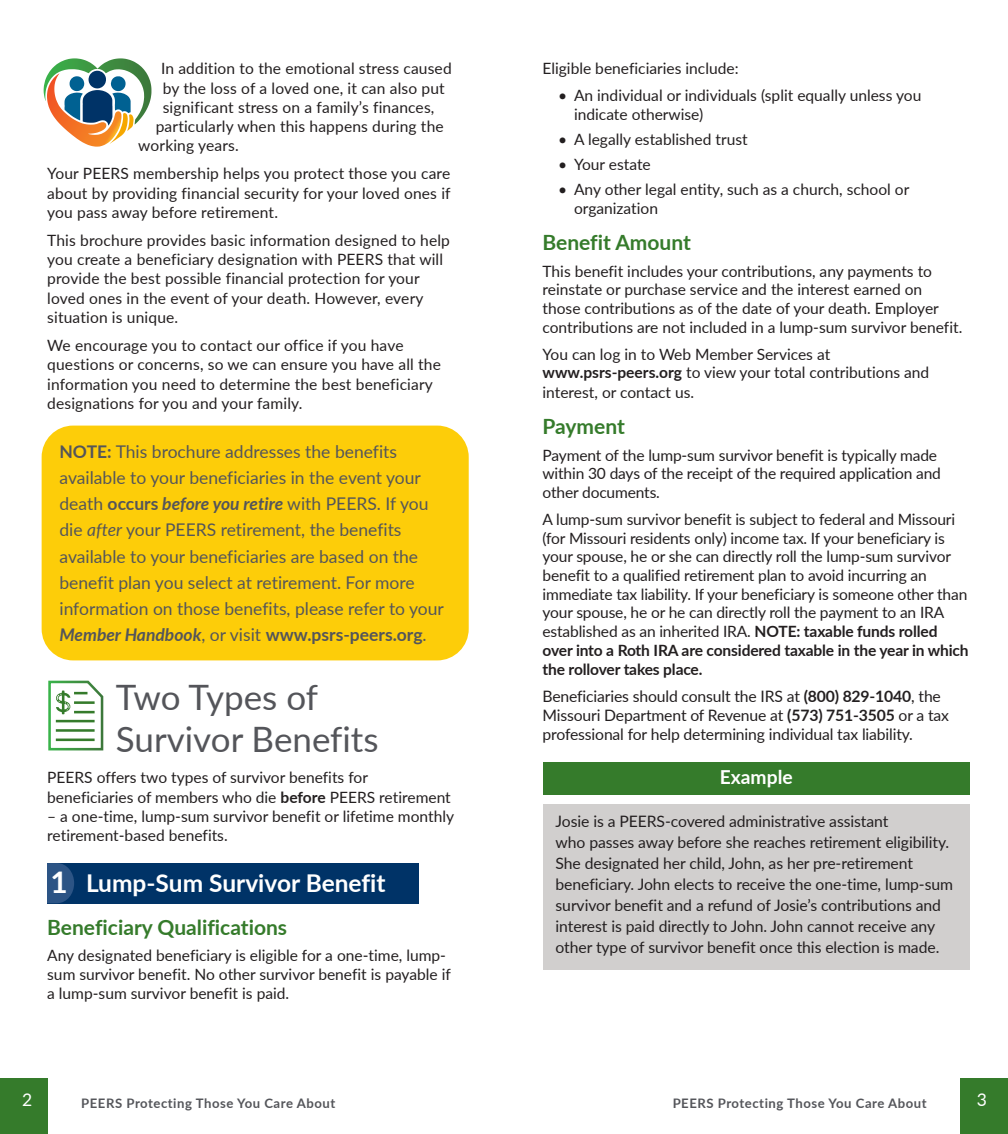
<style>
.page{position:relative;width:1008px;height:1134px;background:#fff}
.page>*{position:absolute;margin:0;border:0;box-sizing:border-box;transform-origin:0 0}
.Header_New{font:35px/42px "Lato";color:#54555a}
.Subhead3{font:700 29.75px "Lato";color:#fff}
.Subhead1{font:700 24.5px "Lato";color:#fff}
.Subhead2{font:700 21px "Lato";color:#357b2b}
.t1{font:700 19.25px "Lato";color:#fff}
.Body_PP{font:17.5px/26.2px "Lato";color:#54555a}
.t2{font:17.5px "Lato";color:#fff}
.Body_PP-2{font:15.75px/21px "Lato";letter-spacing:-.005em;color:#231f20}
.Body_PP-3{font:15.58px/19.2px "Lato";color:#231f20}
.t3{font:700 13.12px "Lato";letter-spacing:.04em;color:#54555a}
.s1{font-weight:700}
.s2{font-weight:700;font-style:italic}
.s3{font-style:italic}
</style>
<div class="page">
<div style="left:960px;top:1078px;width:48px;height:56px;background:#357b2b"></div>
<div style="left:0;top:1078px;width:48px;height:56px;background:#357b2b"></div>
<div style="left:47px;top:863px;width:372px;height:40px;background:#003367"></div>
<svg style="left:47px;top:863px;width:27px;height:40px"></svg>
<svg style="left:44px;top:58px;width:107px;height:89px"></svg>
<div style="left:42px;top:426px;width:427px;height:234px;background:#fdcd09;border-radius:32px"></div>
<div style="left:543px;top:804px;width:427px;height:165px;background:#d1cfce"></div>
<div style="left:543px;top:762px;width:427px;height:33px;background:#357b2b"></div>
<svg style="left:48px;top:681px;width:55px;height:69px"></svg>
<hr style="left:74px;top:701px;width:21px;height:3px;background:#357b2b">
<hr style="left:74px;top:711px;width:21px;height:2px;background:#357b2b">
<hr style="left:56px;top:720px;width:39px;height:2px;background:#357b2b">
<hr style="left:56px;top:729px;width:39px;height:3px;background:#357b2b">
<hr style="left:56px;top:739px;width:39px;height:2px;background:#357b2b">
<p class="Body_PP-3" style="left:161px;top:58px;width:292px">In addition to the emotional stress caused</p>
<p class="Body_PP-3" style="left:163px;top:78px;width:284px">by the loss of a loved one, it can also put</p>
<p class="Body_PP-3" style="left:163px;top:97px;width:273px">significant stress on a family’s finances,</p>
<p class="Body_PP-3" style="left:156px;top:116px;width:290px">particularly when this happens during the</p>
<p class="Body_PP-3" style="left:138px;top:135px;width:102px">working years.</p>
<p class="Body_PP-3" style="left:47px;top:163px;width:405px;text-align:justify">Your PEERS membership helps you protect those you care about by providing financial security for your loved ones if you pass away before retirement.</p>
<p class="Body_PP-3" style="left:47px;top:230px;width:404px">This brochure provides basic information designed to help you create a beneficiary designation with PEERS that will provide the best possible financial protection for your loved ones in the event of your death. However, every situation is unique.</p>
<p class="Body_PP-3" style="left:47px;top:335px;width:395px">We encourage you to contact our office if you have questions or concerns, so we can ensure you have all the information you need to determine the best beneficiary designations for you and your family.</p>
<p class="Body_PP" style="left:59px;top:437px;width:386px"><span class="s1">NOTE:</span> This brochure addresses the benefits available to your beneficiaries in the event your death <span class="s1">occurs</span> <span class="s2">before you retire</span> with PEERS. If you die <span class="s3">after</span> your PEERS retirement, the benefits available to your beneficiaries are based on the benefit plan you select at retirement. For more information on those benefits, please refer to your <span class="s2">Member Handbook</span>, or visit <span class="s1">www.psrs-peers.org</span>.</p>
<p class="Header_New" style="left:116px;top:674px;width:264px">Two Types of<br>Survivor Benefits</p>
<p class="Body_PP-3" style="left:47px;top:768px;width:405px">PEERS offers two types of survivor benefits for beneficiaries of members who die <span class="s1">before</span> PEERS retirement</p>
<p class="Body_PP-3" style="left:47px;top:806px;width:408px">– a one-time, lump-sum survivor benefit or lifetime monthly retirement-based benefits.</p>
<p class="Subhead1" style="left:86px;top:866px;width:301px">Lump-Sum Survivor Benefit</p>
<p class="Subhead2" style="left:47px;top:912px;width:241px">Beneficiary Qualifications</p>
<p class="Body_PP-3" style="left:47px;top:946px;width:405px">Any designated beneficiary is eligible for a one-time, lump&shy;sum survivor benefit. No other survivor benefit is payable if a lump-sum survivor benefit is paid.</p>
<p class="Subhead3" style="left:50px;top:860px;width:19px">1</p>
<p class="Body_PP-3" style="left:543px;top:58px;width:198px">Eligible beneficiaries include:</p>
<p class="Body_PP-3" style="left:574px;top:85px;width:349px;line-height:18.7px;text-indent:-16px">• An individual or individuals (split equally unless you indicate otherwise)</p>
<p class="Body_PP-3" style="left:558px;top:129px;width:191px">• A legally established trust</p>
<p class="Body_PP-3" style="left:558px;top:154px;width:94px">• Your estate</p>
<p class="Body_PP-3" style="left:574px;top:179px;width:337px;text-indent:-16px">• Any other legal entity, such as a church, school or organization</p>
<p class="Subhead2" style="left:543px;top:227px;width:150px">Benefit Amount</p>
<p class="Body_PP-3" style="left:543px;top:261px;width:421px">This benefit includes your contributions, any payments to reinstate or purchase service and the interest earned on those contributions as of the date of your death. Employer contributions are not included in a lump-sum survivor benefit.</p>
<p class="Body_PP-3" style="left:543px;top:344px;width:388px">You can log in to Web Member Services at <span class="s1">www.psrs-peers.org</span> to view your total contributions and interest, or contact us.</p>
<p class="Subhead2" style="left:543px;top:411px;width:84px">Payment</p>
<p class="Body_PP-3" style="left:543px;top:445px;width:400px">Payment of the lump-sum survivor benefit is typically made within 30 days of the receipt of the required application and other documents.</p>
<p class="Body_PP-3" style="left:543px;top:509px;width:428px;line-height:18.7px">A lump-sum survivor benefit is subject to federal and Missouri (for Missouri residents only) income tax. If your beneficiary is your spouse, he or she can directly roll the lump-sum survivor benefit to a qualified retirement plan to avoid incurring an immediate tax liability. If your beneficiary is someone other than your spouse, he or he can directly roll the payment to an IRA established as an inherited IRA. <span class="s1">NOTE: taxable funds rolled over into a Roth IRA are considered taxable in the year in which the rollover takes place.</span></p>
<p class="Body_PP-2" style="left:543px;top:686px;width:408px;line-height:19.2px">Beneficiaries should consult the IRS at <span class="s1">(800) 829-1040</span>, the<br>Missouri Department of Revenue at <span class="s1">(573) 751-3505</span> or a tax professional for help determining individual tax liability.</p>
<p class="t1" style="left:720px;top:763px;width:74px">Example</p>
<p class="Body_PP-2" style="left:556px;top:811px;width:399px">Josie is a PEERS-covered administrative assistant<br>who passes away before she reaches retirement eligibility.<br>She designated her child, John, as her pre-retirement beneficiary. John elects to receive the one-time, lump-sum survivor benefit and a refund of Josie’s contributions and interest is paid directly to John. John cannot receive any other type of survivor benefit once this election is made.</p>
<p class="t2" style="left:22px;top:1087px;width:12px">2</p>
<p class="t3" style="left:81px;top:1094px;width:256px">PEERS Protecting Those You Care About</p>
<p class="t3" style="left:673px;top:1094px;width:256px">PEERS Protecting Those You Care About</p>
<p class="t2" style="left:977px;top:1087px;width:12px">3</p>
</div>
